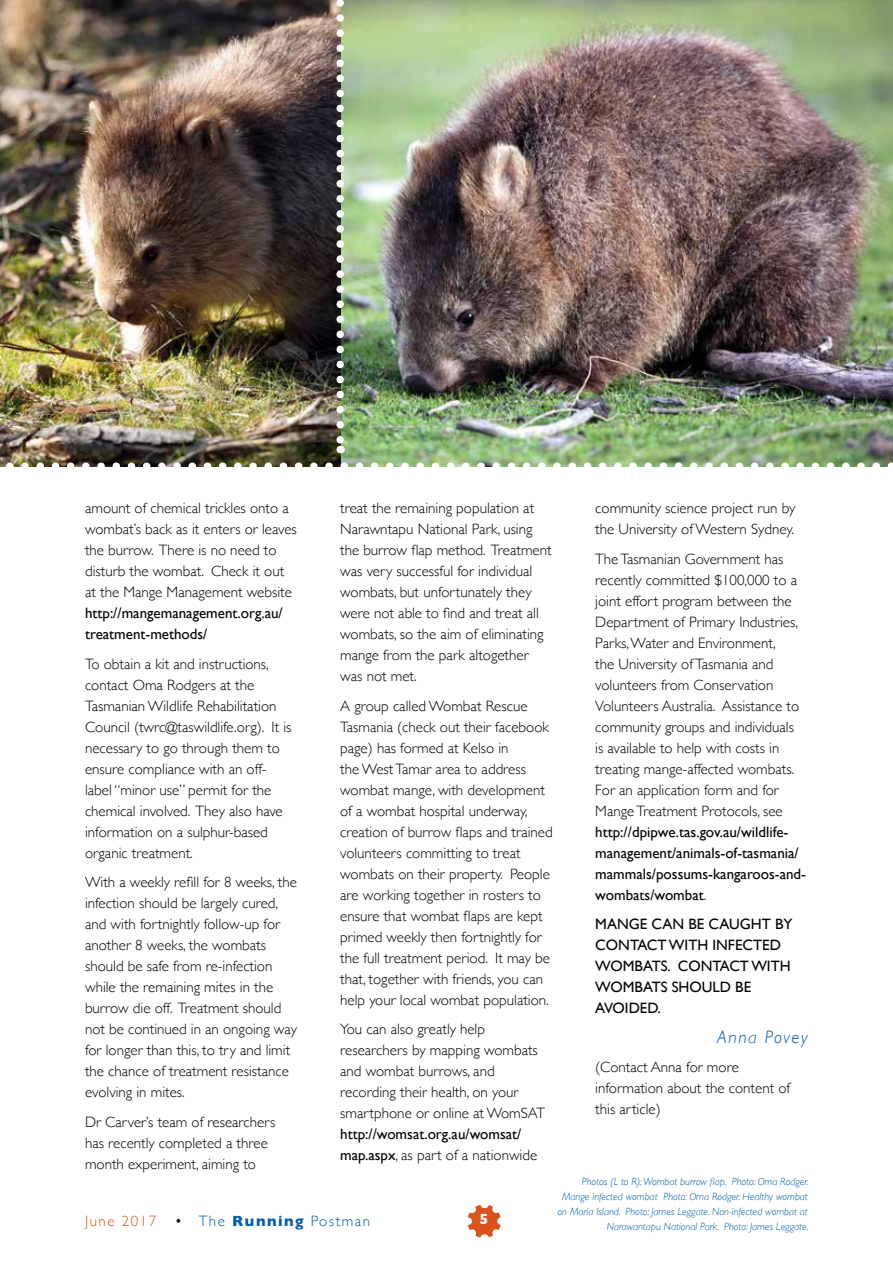
<style>
.page{position:relative;width:893px;height:1263px;background:#fff}
.page>*{position:absolute;margin:0;border:0;box-sizing:border-box;transform-origin:0 0}
.Body_type{font:italic 300 18px "Gill Sans";letter-spacing:.085em;color:#005cab}
.Body_type-2{font:300 15px/21px "Gill Sans";color:#000}
.Body_type-3{font:15px/21px "Gill Sans";color:#000}
.t1{font:300 15px "Gill Sans";letter-spacing:.1em;color:#005cab}
.t2{font:700 15px "Gill Sans";color:#fff}
.Photo_captions{font:italic 300 10.5px/15px "Gill Sans";color:#005cab;text-align:right}
.s1{font-weight:400}
.s2{color:#d9531e}
.s3{color:#000}
.s4{font-weight:700}
</style>
<div class="page">
<img style="left:340px;top:0;width:553px;height:462px">
<img style="left:0;top:0;width:340px;height:462px">
<img style="left:0;top:462px;width:893px;height:5px">
<svg style="left:467px;top:1204px;width:34px;height:34px"></svg>
<img style="left:336px;top:0;width:8px;height:453px">
<p class="Body_type-2" style="left:85px;top:497px;width:213px">amount of chemical trickles onto a wombat’s back as it enters or leaves the burrow. There is no need to disturb the wombat. Check it out at the Mange Management website <span class="s1">http://mangemanagement.org.au/ treatment-methods/</span></p>
<p class="Body_type-2" style="left:85px;top:653px;width:208px">To obtain a kit and instructions, contact Oma Rodgers at the<br>Tasmanian Wildlife Rehabilitation<br>Council (twrc@taswildlife.org). It is necessary to go through them to ensure compliance with an off&shy;label “minor use” permit for the chemical involved. They also have information on a sulphur-based organic treatment.</p>
<p class="Body_type-2" style="left:85px;top:871px;width:213px">With a weekly refill for 8 weeks, the infection should be largely cured, and with fortnightly follow-up for another 8 weeks, the wombats should be safe from re-infection while the remaining mites in the burrow die off. Treatment should not be continued in an ongoing way for longer than this, to try and limit the chance of treatment resistance evolving in mites.</p>
<p class="Body_type-2" style="left:85px;top:1111px;width:192px">Dr Carver’s team of researchers has recently completed a three month experiment, aiming to</p>
<p class="Body_type-2" style="left:340px;top:497px;width:213px">treat the remaining population at<br>Narawntapu National Park, using the burrow flap method. Treatment was very successful for individual wombats, but unfortunately they were not able to find and treat all wombats, so the aim of eliminating mange from the park altogether was not met.</p>
<p class="Body_type-2" style="left:340px;top:695px;width:214px">A group called Wombat Rescue Tasmania (check out their facebook page) has formed at Kelso in<br>the West Tamar area to address wombat mange, with development of a wombat hospital underway, creation of burrow flaps and trained volunteers committing to treat wombats on their property. People are working together in rosters to ensure that wombat flaps are kept primed weekly then fortnightly for the full treatment period. It may be that, together with friends, you can help your local wombat population.</p>
<p class="Body_type-2" style="left:340px;top:1018px;width:206px">You can also greatly help researchers by mapping wombats and wombat burrows, and recording their health, on your smartphone or online at WomSAT <span class="s1">http://womsat.org.au/womsat/ map.aspx</span>, as part of a nationwide</p>
<p class="Body_type-2" style="left:595px;top:497px;width:202px">community science project run by the University of Western Sydney.</p>
<p class="Body_type-2" style="left:595px;top:548px;width:212px">The Tasmanian Government has recently committed $100,000 to a joint effort program between the<br>Department of Primary Industries,<br>Parks, Water and Environment,<br>the University of Tasmania and volunteers from Conservation<br>Volunteers Australia. Assistance to community groups and individuals<br>is available to help with costs in treating mange-affected wombats.<br>For an application form and for<br>Mange Treatment Protocols, see <span class="s1">http://dpipwe.tas.gov.au/wildlife&shy;management/animals-of-tasmania/ mammals/possums-kangaroos-and&shy;wombats/wombat</span>.</p>
<p class="Body_type-3" style="left:595px;top:913px;width:199px">MANGE CAN BE CAUGHT BY<br>CONTACT WITH INFECTED<br>WOMBATS. CONTACT WITH<br>WOMBATS SHOULD BE<br>AVOIDED.</p>
<p class="Body_type" style="left:717px;top:1027px;width:92px">Anna Povey</p>
<p class="Body_type-2" style="left:595px;top:1056px;width:196px">(Contact Anna for more information about the content of this article)</p>
<p class="t1" style="left:85px;top:1209px;width:286px"><span class="s2">June 2017</span> <span class="s3">•</span> The <span class="s4">Running</span> Postman</p>
<p class="t2" style="left:479px;top:1207px;width:10px">5</p>
<p class="Photo_captions" style="left:558px;top:1174px;width:253px">Photos (L to R): Wombat burrow flap. Photo: Oma Rodger.<br>Mange infected wombat Photo: Oma Rodger. Healthy wombat on Maria Island. Photo: James Leggate. Non-infected wombat at Narawantapu National Park. Photo: James Leggate.</p>
</div>
